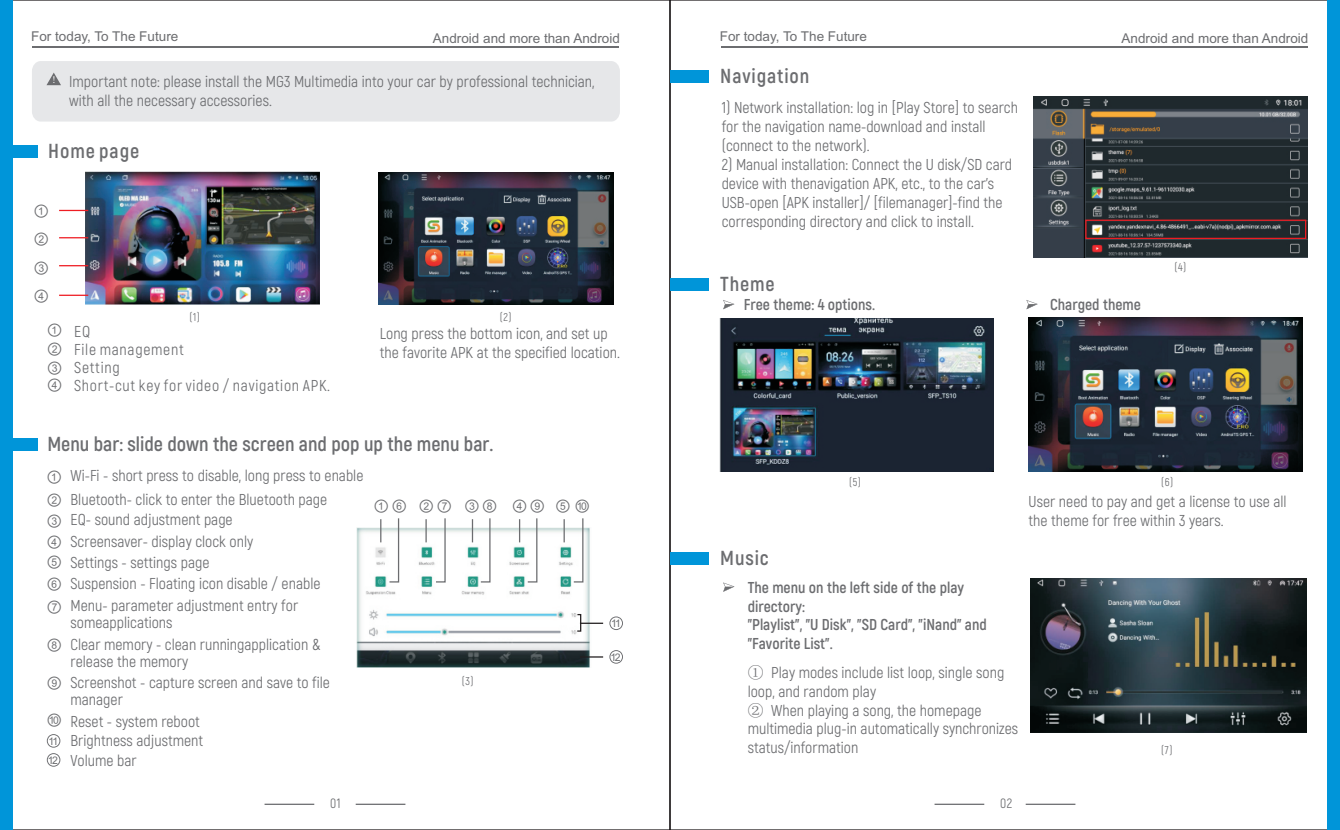
<style>
.page{position:relative;width:1340px;height:830px;background:#fff}
.page>*{position:absolute;margin:0;border:0;box-sizing:border-box;transform-origin:0 0}
.t1{font:700 20.25px "Akrobat";color:#6c6d70}
.t2{font:700 20.25px "Akrobat";letter-spacing:.045em;color:#6c6d70}
.t3{font:15.75px/18.9px "Akrobat";color:#6c6d70}
.t4{font:700 15.75px/18.9px "Akrobat";color:#6c6d70}
.t5{font:15.75px/18.2px "Akrobat";letter-spacing:.045em;color:#6c6d70}
.t6{font:15.75px/28.3px "Arial Unicode MS";letter-spacing:.135em;color:#6c6d70;text-align:justify}
.t7{font:13.5px "Arial";color:#6c6d70}
.t8{font:13.5px "Akrobat";color:#6c6d70}
.t9{font:11.25px "Akrobat";color:#6c6d70}
.t10{font:10.58px/18.9px "Arial Unicode MS";letter-spacing:-.155em;color:#6c6d70}
.t11{font:8.78px "Source Han Serif CN";color:#fff}
.s1{font-family:"Sim Sun"}
</style>
<div class="page">
<hr style="left:32px;top:46px;width:587px;height:2px;background:#6c6d70">
<img style="left:85px;top:171px;width:234px;height:133px">
<img style="left:378px;top:172px;width:235px;height:132px">
<div style="left:32px;top:61px;width:588px;height:60px;background:#e6e7e9"></div>
<svg style="left:59px;top:210px;width:29px;height:1px"></svg>
<svg style="left:59px;top:237px;width:29px;height:1px"></svg>
<svg style="left:59px;top:265px;width:29px;height:1px"></svg>
<hr style="left:59px;top:294px;width:29px;height:2px;background:#ee1d23">
<img style="left:357px;top:527px;width:234px;height:140px">
<svg style="left:380px;top:519px;width:1px;height:23px"></svg>
<hr style="left:425px;top:519px;width:2px;height:23px;background:#6c6d70">
<svg style="left:472px;top:519px;width:1px;height:23px"></svg>
<svg style="left:519px;top:519px;width:1px;height:23px"></svg>
<hr style="left:563px;top:519px;width:2px;height:23px;background:#6c6d70">
<svg style="left:388px;top:518px;width:12px;height:65px"></svg>
<svg style="left:435px;top:518px;width:11px;height:65px"></svg>
<svg style="left:479px;top:518px;width:12px;height:65px"></svg>
<svg style="left:526px;top:518px;width:12px;height:65px"></svg>
<svg style="left:572px;top:518px;width:12px;height:65px"></svg>
<svg style="left:581px;top:622px;width:22px;height:1px"></svg>
<svg style="left:580px;top:656px;width:23px;height:1px"></svg>
<div style="left:576px;top:613px;width:5px;height:18px;border:1px solid #231f20"></div>
<svg style="left:47px;top:734px;width:13px;height:32px"></svg>
<div style="left:0;top:438px;width:38px;height:13px;background:#0095d9"></div>
<div style="left:0;top:145px;width:38px;height:13px;background:#0095d9"></div>
<hr style="left:721px;top:46px;width:586px;height:2px;background:#6c6d70">
<div style="left:670px;top:70px;width:38px;height:13px;background:#0095d9"></div>
<div style="left:670px;top:278px;width:38px;height:12px;background:#0095d9"></div>
<svg style="left:723px;top:300px;width:11px;height:9px"></svg>
<img style="left:719px;top:318px;width:274px;height:153px">
<img style="left:1028px;top:317px;width:274px;height:154px">
<div style="left:670px;top:552px;width:38px;height:12px;background:#0095d9"></div>
<svg style="left:1026px;top:300px;width:11px;height:9px"></svg>
<svg style="left:723px;top:582px;width:11px;height:9px"></svg>
<img style="left:1031px;top:578px;width:275px;height:154px">
<div style="left:0;top:0;width:13px;height:829px;background:#0095d9"></div>
<div style="left:1327px;top:0;width:12px;height:829px;background:#0095d9"></div>
<hr style="left:264px;top:803px;width:50px;height:1px;background:#6c6d70">
<hr style="left:356px;top:803px;width:49px;height:1px;background:#6c6d70">
<hr style="left:934px;top:803px;width:50px;height:1px;background:#6c6d70">
<hr style="left:1025px;top:803px;width:50px;height:1px;background:#6c6d70">
<svg style="left:609px;top:616px;width:14px;height:13px"></svg>
<svg style="left:609px;top:650px;width:14px;height:13px"></svg>
<img style="left:1033px;top:96px;width:274px;height:161px">
<div style="left:1085px;top:219px;width:221px;height:20px;border:1px solid #ee1d23"></div>
<p class="t7" style="left:31px;top:32px;width:149px">For today, To The Future</p>
<p class="t7" style="left:433px;top:33px;width:188px">Android and more than Android</p>
<p class="t3" style="left:69px;top:72px;width:527px">Important note: please install the MG3 Multimedia into your car by professional technician, with all the necessary accessories.</p>
<p class="t11" style="left:52px;top:76px;width:10px">！</p>
<p class="t2" style="left:48px;top:139px;width:92px">Home page</p>
<p class="t6" style="left:34px;top:197px;width:17px">①<br>②<br>③<br>④</p>
<p class="t6" style="left:47px;top:322px;width:17px;line-height:18.2px">①<br>②<br>③<br>④</p>
<p class="t9" style="left:189px;top:311px;width:12px">(1)</p>
<p class="t9" style="left:500px;top:311px;width:13px">(2)</p>
<p class="t5" style="left:74px;top:322px;width:257px">EQ<br>File management<br>Setting<br>Short-cut key for video / navigation APK.</p>
<p class="t3" style="left:380px;top:324px;width:242px">Long press the bottom icon, and set up the favorite APK at the specified location.</p>
<p class="t1" style="left:47px;top:432px;width:447px">Menu bar: slide down the screen and pop up the menu bar.</p>
<p class="t6" style="left:46px;top:466px;width:17px;line-height:23.2px">①<br>②</p>
<p class="t6" style="left:46px;top:511px;width:17px;line-height:20.5px">③<br>④<br>⑤</p>
<p class="t6" style="left:46px;top:573px;width:17px;line-height:22.7px">⑥<br>⑦</p>
<p class="t6" style="left:46px;top:631px;width:17px">⑧</p>
<p class="t6" style="left:46px;top:669px;width:17px">⑨</p>
<p class="t6" style="left:46px;top:706px;width:17px">⑩</p>
<p class="t3" style="left:71px;top:463px;width:294px;line-height:23.8px">Wi-Fi - short press to disable, long press to enable<br>Bluetooth- click to enter the Bluetooth page</p>
<p class="t3" style="left:71px;top:509px;width:251px;line-height:21.6px">EQ- sound adjustment page<br>Screensaver- display clock only<br>Settings - settings page<br>Suspension - Floating icon disable / enable Menu- parameter adjustment entry for</p>
<p class="t3" style="left:71px;top:612px;width:252px;line-height:21.6px">someapplications<br>Clear memory - clean runningapplication &amp;</p>
<p class="t3" style="left:71px;top:651px;width:261px;line-height:20.9px">release the memory<br>Screenshot - capture screen and save to file</p>
<p class="t3" style="left:71px;top:688px;width:131px;line-height:21.6px">manager<br>Reset - system reboot</p>
<p class="t3" style="left:71px;top:730px;width:134px;line-height:20.5px">Brightness adjustment<br>Volume bar</p>
<p class="t6" style="left:373px;top:492px;width:218px">①⑥ ②⑦ ③⑧ ④⑨ ⑤⑩</p>
<p class="t9" style="left:462px;top:674px;width:13px">(3)</p>
<p class="t10" style="left:48px;top:732px;width:12px">11<br>12</p>
<p class="t10" style="left:611px;top:614px;width:12px">11</p>
<p class="t10" style="left:610px;top:648px;width:12px">12</p>
<p class="t7" style="left:719px;top:32px;width:149px">For today, To The Future</p>
<p class="t7" style="left:1121px;top:33px;width:188px">Android and more than Android</p>
<p class="t2" style="left:720px;top:65px;width:91px">Navigation</p>
<p class="t3" style="left:721px;top:99px;width:298px">1) Network installation: log in [Play Store] to search for the navigation name-download and install (connect to the network).</p>
<p class="t3" style="left:721px;top:156px;width:292px">2) Manual installation: Connect the U disk/SD card device with thenavigation APK, etc., to the car's USB-open [APK installer]/ [filemanager]-find the corresponding directory and click to install.</p>
<p class="t1" style="left:720px;top:272px;width:56px">Theme</p>
<p class="t4" style="left:743px;top:295px;width:133px">Free theme: 4 options.</p>
<p class="t4" style="left:1050px;top:295px;width:92px">Charged theme</p>
<p class="t9" style="left:1174px;top:260px;width:13px">(4)</p>
<p class="t9" style="left:849px;top:476px;width:13px">(5)</p>
<p class="t9" style="left:1161px;top:476px;width:14px">(6)</p>
<p class="t1" style="left:720px;top:546px;width:50px">Music</p>
<p class="t4" style="left:747px;top:577px;width:241px">The menu on the left side of the play directory:<br>"Playlist", "U Disk", "SD Card", "iNand" and "Favorite List".</p>
<p class="t3" style="left:747px;top:662px;width:272px"><span class="s1">①</span> Play modes include list loop, single song loop, and random play<br><span class="s1">②</span> When playing a song, the homepage multimedia plug-in automatically synchronizes status/information</p>
<p class="t3" style="left:1028px;top:492px;width:259px">User need to pay and get a license to use all the theme for free within 3 years.</p>
<p class="t9" style="left:1161px;top:743px;width:13px">(7)</p>
<p class="t8" style="left:330px;top:795px;width:12px">01</p>
<p class="t8" style="left:1000px;top:795px;width:14px">02</p>
</div>
